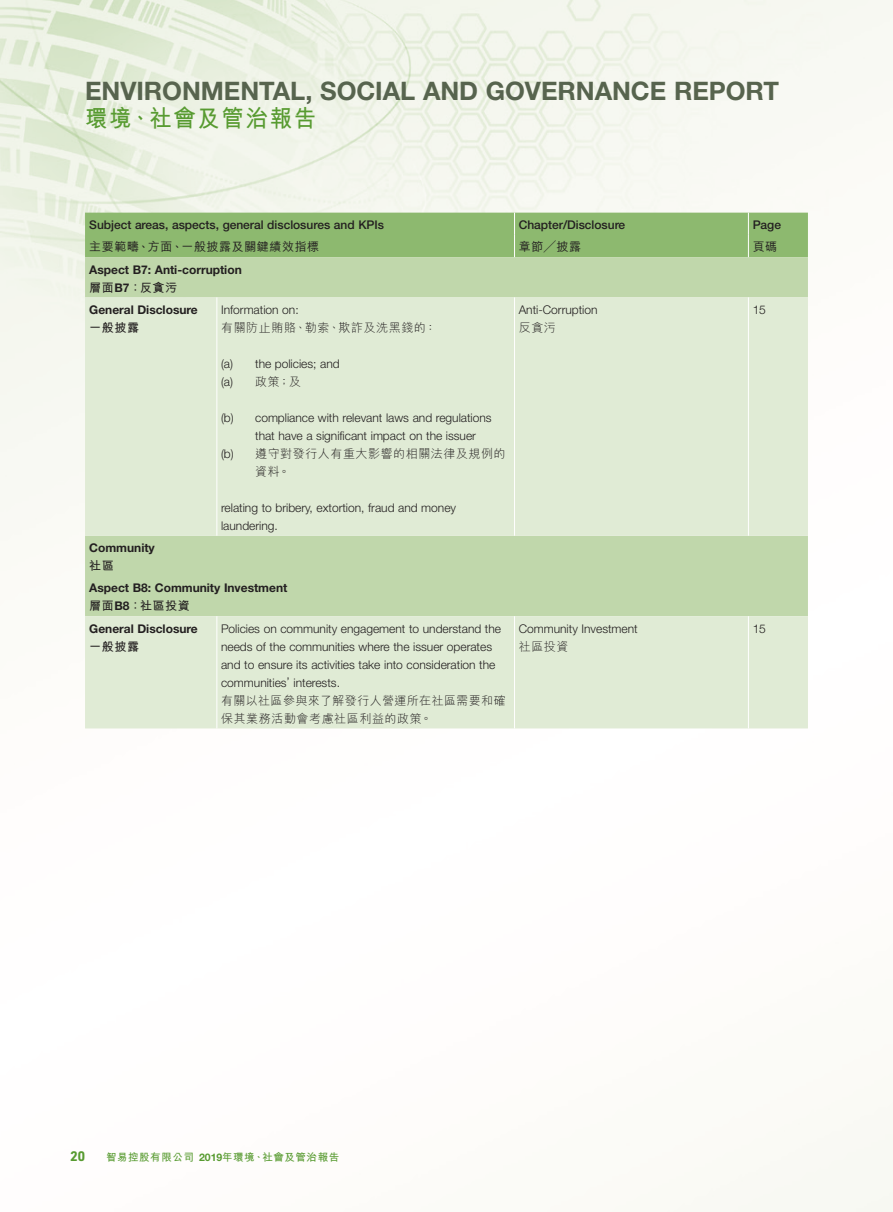
<style>
.page{position:relative;width:893px;height:1212px;background:#fff}
.page>*{position:absolute;margin:0;border:0;box-sizing:border-box;transform-origin:0 0}
.t1{font:700 25.5px "Helvetica Neue LT Std";color:#57644e}
.t2{font:700 24px "M Hei HK";letter-spacing:.08em;color:#589b31;scale:.93 1}
.t3{font:700 13.5px "URWDIN";color:#589b31}
.Body_Text{font:300 12px/18px "Helvetica Neue LT Std";color:#231f20}
.Body_Text-2{font:300 12px/18px "M Hei HK";letter-spacing:.045em;color:#231f20}
.Body_Text-3{font:700 12px "Helvetica Neue LT Std";color:#231f20}
.Body_Text-4{font:500 12px "Helvetica Neue LT Std";color:#231f20}
.Body_Text-5{font:700 12px "M Hei HK";letter-spacing:.05em;color:#231f20}
.Body_Text-6{font:500 12px "M Hei HK";letter-spacing:.05em;color:#231f20}
.t4{font:700 10.5px "M Hei HK";letter-spacing:.05em;color:#589b31}
.s1{font-family:"Helvetica Neue LT Std"}
</style>
<div class="page">
<img style="left:0;top:0;width:893px;height:1212px">
<div style="left:85px;top:257px;width:723px;height:40px;background:#c0d7ab"></div>
<svg style="left:85px;top:297px;width:723px;height:431px;background:#dae7cd"></svg>
<div style="left:85px;top:213px;width:723px;height:44px;background:#8db96f"></div>
<hr style="left:748px;top:297px;width:1px;height:239px;background:#fff">
<hr style="left:748px;top:616px;width:1px;height:112px;background:#fff">
<hr style="left:216px;top:297px;width:1px;height:239px;background:#fff">
<hr style="left:514px;top:297px;width:1px;height:239px;background:#fff">
<hr style="left:216px;top:616px;width:1px;height:112px;background:#fff">
<hr style="left:514px;top:616px;width:1px;height:112px;background:#fff">
<h1 class="t1" style="left:85px;top:75px;width:695px">ENVIRONMENTAL, SOCIAL AND GOVERNANCE REPORT</h1>
<h2 class="t2" style="left:85px;top:101px;width:250px">環境、社會及管治報告</h2>
<p class="Body_Text-4" style="left:89px;top:218px;width:296px">Subject areas, aspects, general disclosures and KPIs</p>
<p class="Body_Text-4" style="left:519px;top:218px;width:108px">Chapter/Disclosure</p>
<p class="Body_Text-4" style="left:753px;top:218px;width:30px">Page</p>
<p class="Body_Text-6" style="left:89px;top:238px;width:231px">主要範疇、方面、一般披露及關鍵績效指標</p>
<p class="Body_Text-6" style="left:519px;top:238px;width:64px">章節╱披露</p>
<p class="Body_Text-6" style="left:753px;top:238px;width:26px">頁碼</p>
<p class="Body_Text-3" style="left:89px;top:262px;width:154px">Aspect B7: Anti-corruption</p>
<p class="Body_Text-5" style="left:89px;top:278px;width:89px">層面<span class="s1">B7</span>：反貪污</p>
<p class="Body_Text-3" style="left:89px;top:302px;width:110px">General Disclosure</p>
<p class="Body_Text-5" style="left:89px;top:319px;width:51px">一般披露</p>
<p class="Body_Text" style="left:519px;top:300px;width:80px">Anti-Corruption</p>
<p class="Body_Text-2" style="left:519px;top:318px;width:39px">反貪污</p>
<p class="Body_Text" style="left:221px;top:300px;width:79px">Information on:</p>
<p class="Body_Text-2" style="left:221px;top:318px;width:217px">有關防止賄賂、勒索、欺詐及洗黑錢的：</p>
<p class="Body_Text" style="left:221px;top:354px;width:120px">(a) the policies; and</p>
<p class="Body_Text-2" style="left:221px;top:372px;width:81px"><span class="s1">(a)</span> 政策；及</p>
<p class="Body_Text" style="left:255px;top:408px;width:238px;text-indent:-34px">(b) compliance with relevant laws and regulations that have a significant impact on the issuer</p>
<p class="Body_Text-2" style="left:255px;top:444px;width:252px;text-indent:-34px"><span class="s1">(b)</span> 遵守對發行人有重大影響的相關法律及規例的資料。</p>
<p class="Body_Text" style="left:221px;top:498px;width:236px">relating to bribery, extortion, fraud and money laundering.</p>
<p class="Body_Text" style="left:753px;top:300px;width:15px">15</p>
<p class="Body_Text-3" style="left:89px;top:540px;width:67px">Community</p>
<p class="Body_Text-5" style="left:89px;top:557px;width:26px">社區</p>
<p class="Body_Text-3" style="left:89px;top:581px;width:200px">Aspect B8: Community Investment</p>
<p class="Body_Text-5" style="left:89px;top:597px;width:102px">層面<span class="s1">B8</span>：社區投資</p>
<p class="Body_Text-3" style="left:89px;top:621px;width:110px">General Disclosure</p>
<p class="Body_Text-5" style="left:89px;top:637px;width:51px">一般披露</p>
<p class="Body_Text" style="left:221px;top:619px;width:282px">Policies on community engagement to understand the needs of the communities where the issuer operates and to ensure its activities take into consideration the communities’ interests.</p>
<p class="Body_Text-2" style="left:221px;top:691px;width:286px">有關以社區參與來了解發行人營運所在社區需要和確保其業務活動會考慮社區利益的政策。</p>
<p class="Body_Text" style="left:519px;top:619px;width:120px">Community Investment</p>
<p class="Body_Text-2" style="left:519px;top:637px;width:51px">社區投資</p>
<p class="Body_Text" style="left:753px;top:619px;width:15px">15</p>
<p class="t3" style="left:71px;top:1147px;width:16px">20</p>
<p class="t4" style="left:106px;top:1149px;width:234px">智易控股有限公司 <span class="s1">2019</span>年環境、社會及管治報告</p>
</div>
